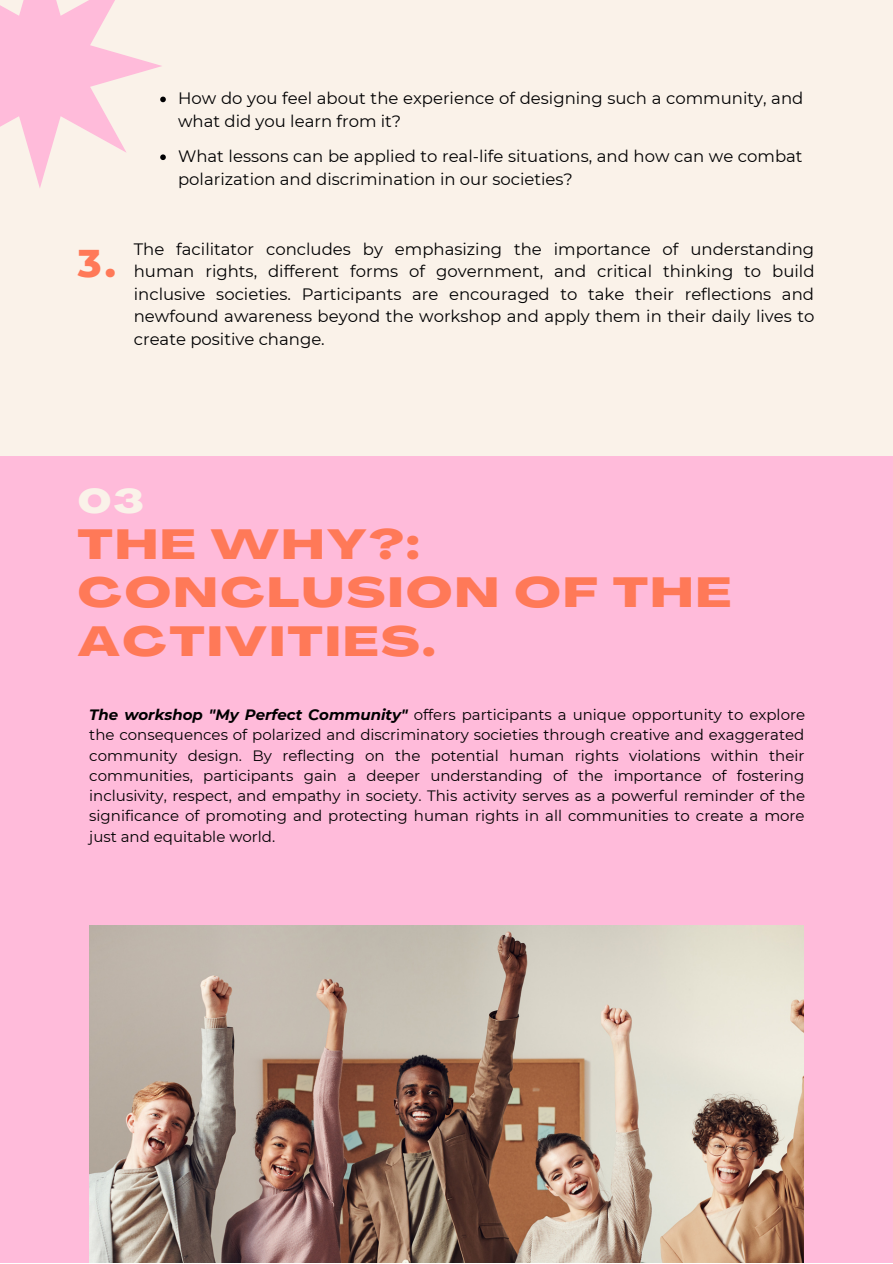
<style>
.page{position:relative;width:893px;height:1264px;background:#fff}
.page>*{position:absolute;margin:0;border:0;box-sizing:border-box;transform-origin:0 0}
.t1{font:800 41.4px/48.3px "Agrandir Grand";letter-spacing:.07em;color:#ff7958}
.t2{font:800 39.45px "Montserrat";color:#ff7958}
.t3{font:800 33.9px "Agrandir Grand";color:#faf2e9}
.t4{font:16.5px/22.5px "Montserrat";color:#000001}
.t5{font:15px/20.2px "Montserrat";color:#000001;text-align:justify}
.s1{font-weight:700;font-style:italic}
</style>
<div class="page">
<div style="left:0;top:0;width:892px;height:1262px;background:#faf2e9"></div>
<svg style="left:0;top:0;width:166px;height:188px"></svg>
<div style="left:0;top:456px;width:892px;height:806px;background:#ffbbda"></div>
<img style="left:89px;top:925px;width:714px;height:337px">
<p class="t4" style="left:178px;top:87px;width:626px">How do you feel about the experience of designing such a community, and what did you learn from it?</p>
<p class="t4" style="left:178px;top:145px;width:626px">What lessons can be applied to real-life situations, and how can we combat polarization and discrimination in our societies?</p>
<p class="t2" style="left:78px;top:239px;width:40px">3.</p>
<p class="t4" style="left:134px;top:237px;width:682px;text-align:justify">The facilitator concludes by emphasizing the importance of understanding human rights, different forms of government, and critical thinking to build inclusive societies. Participants are encouraged to take their reflections and newfound awareness beyond the workshop and apply them in their daily lives to create positive change.</p>
<p class="t3" style="left:78px;top:487px;width:68px">03</p>
<p class="t1" style="left:78px;top:524px;width:343px">THE WHY?:</p>
<p class="t1" style="left:78px;top:572px;width:654px">CONCLUSION OF THE<br>ACTIVITIES.</p>
<p class="t5" style="left:89px;top:704px;width:717px"><span class="s1">The workshop "My Perfect Community"</span> offers participants a unique opportunity to explore the consequences of polarized and discriminatory societies through creative and exaggerated community design. By reflecting on the potential human rights violations within their communities, participants gain a deeper understanding of the importance of fostering inclusivity, respect, and empathy in society. This activity serves as a powerful reminder of the significance of promoting and protecting human rights in all communities to create a more just and equitable world.</p>
</div>
